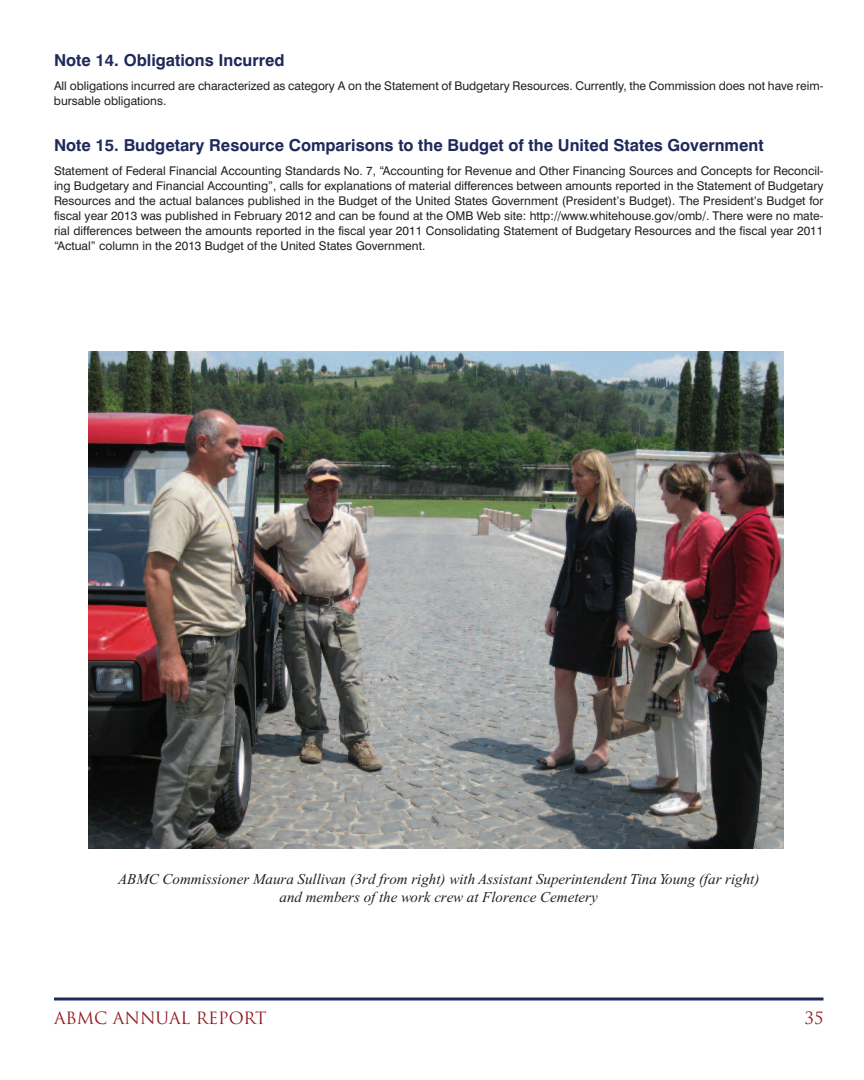
<style>
.page{position:relative;width:864px;height:1080px;background:#fff}
.page>*{position:absolute;margin:0;border:0;box-sizing:border-box;transform-origin:0 0}
.t1{font:700 16.5px "Swiss 721 BT";color:#1f2a5b}
.t2{font:16.5px "Trajan";color:#90191e}
.t3{font:italic 15px/18px "Times New Roman";color:#231f20;text-align:center}
.t4{font:12px/15px "Swiss 721 BT";color:#231f20}
</style>
<div class="page">
<hr style="left:54px;top:998px;width:770px;height:2px;background:#1f2a5b">
<img style="left:88px;top:352px;width:696px;height:496px">
<h1 class="t1" style="left:54px;top:54px;width:232px">Note 14. Obligations Incurred</h1>
<p class="t4" style="left:54px;top:79px;width:771px">All obligations incurred are characterized as category A on the Statement of Budgetary Resources. Currently, the Commission does not have reim&shy;bursable obligations.</p>
<h1 class="t1" style="left:54px;top:140px;width:711px">Note 15. Budgetary Resource Comparisons to the Budget of the United States Government</h1>
<p class="t4" style="left:54px;top:165px;width:771px;text-align:justify">Statement of Federal Financial Accounting Standards No. 7, “Accounting for Revenue and Other Financing Sources and Concepts for Reconcil&shy;ing Budgetary and Financial Accounting”, calls for explanations of material differences between amounts reported in the Statement of Budgetary Resources and the actual balances published in the Budget of the United States Government (President’s Budget). The President’s Budget for fiscal year 2013 was published in February 2012 and can be found at the OMB Web site: http://www.whitehouse.gov/omb/. There were no mate&shy;rial differences between the amounts reported in the fiscal year 2011 Consolidating Statement of Budgetary Resources and the fiscal year 2011 “Actual” column in the 2013 Budget of the United States Government.</p>
<p class="t3" style="left:118px;top:871px;width:643px">ABMC Commissioner Maura Sullivan (3rd from right) with Assistant Superintendent Tina Young (far right) and members of the work crew at Florence Cemetery</p>
<h1 class="t2" style="left:54px;top:1009px;width:214px">ABMC ANNUAL REPORT</h1>
<h1 class="t2" style="left:804px;top:1009px;width:21px">35</h1>
</div>
